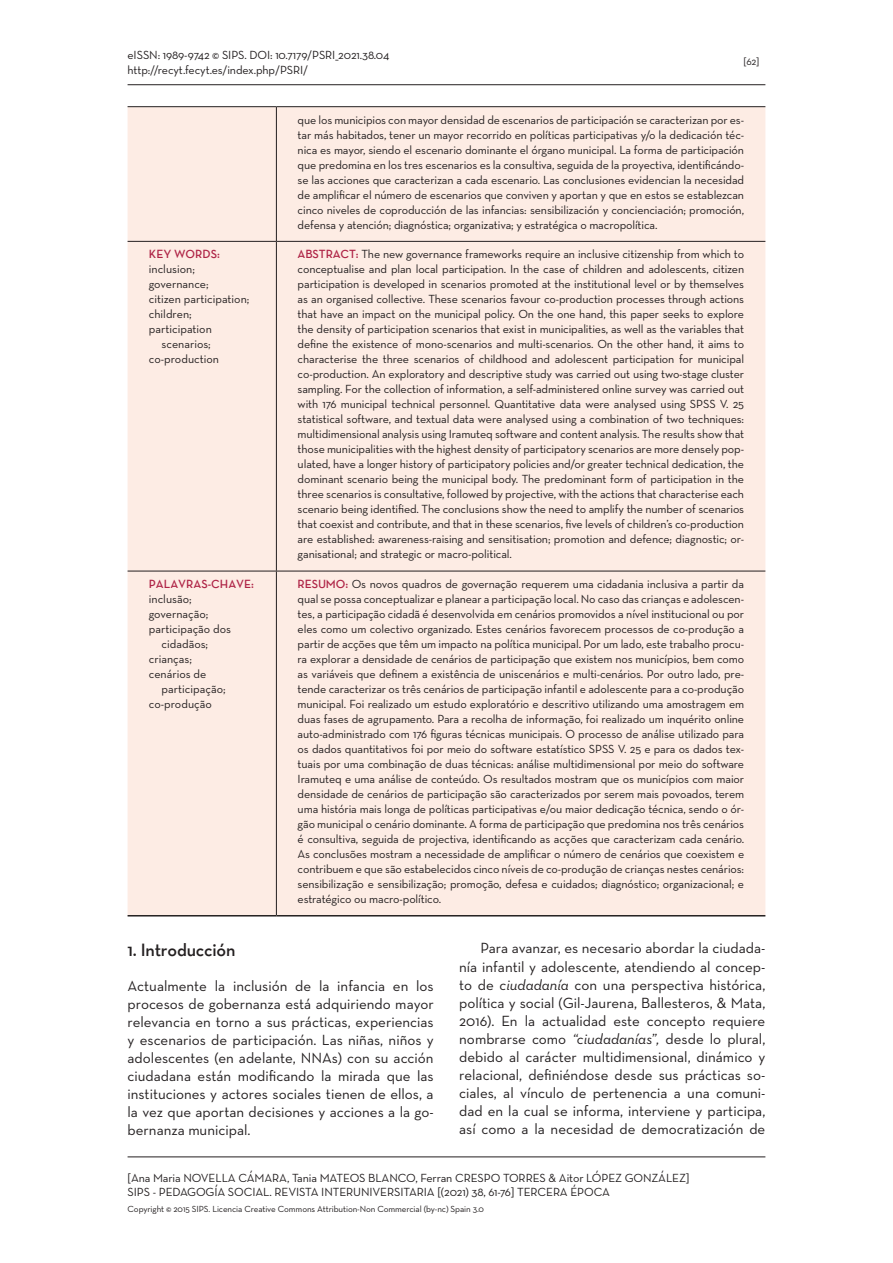
<style>
.page{position:relative;width:893px;height:1263px;background:#fff}
.page>*{position:absolute;margin:0;border:0;box-sizing:border-box;transform-origin:0 0}
._1Titulo{font:600 18px "Neutra Text";letter-spacing:-.01em;color:#231f20}
.TextoEsp{font:15px/18px "Neutra Text";color:#231f20;text-align:justify}
.Texto1Esp{font:15px/18px "Neutra Text";color:#231f20;text-align:justify}
.Remuso{font:12px/15px "Neutra Text";letter-spacing:-.01em;color:#231f20}
.Abstract{font:12px/15px "Neutra Text";letter-spacing:-.01em;color:#231f20;text-align:justify}
.Resume2{font:12px/15px "Neutra Text";letter-spacing:-.01em;color:#231f20;text-align:justify}
.KeyWords{font:12px/15px "Neutra Text";color:#231f20;text-align:right}
.KeyWords2{font:12px/15px "Neutra Text";color:#231f20}
.KeyWords2Tit{font:600 12px "Neutra Text";color:#af2547}
.KeyWordsTit{font:600 12px "Neutra Text";color:#af2547}
.t1{font:10.5px "Neutra Text";color:#231f20}
.t2{font:9px "Neutra Text";letter-spacing:-.01em;color:#231f20}
.s1{font-weight:600;color:#af2547}
.s2{font-style:italic}
</style>
<div class="page">
<hr style="left:128px;top:1156px;width:637px;height:1px;background:#231f20">
<hr style="left:128px;top:84px;width:637px;height:1px;background:#231f20">
<div style="left:128px;top:107px;width:637px;height:808px;background:#fdece4"></div>
<hr style="left:128px;top:106px;width:148px;height:1px;background:#231f20">
<hr style="left:276px;top:106px;width:489px;height:1px;background:#231f20">
<hr style="left:276px;top:107px;width:1px;height:134px;background:#231f20">
<hr style="left:128px;top:241px;width:148px;height:1px;background:#231f20">
<hr style="left:276px;top:241px;width:489px;height:1px;background:#231f20">
<hr style="left:276px;top:242px;width:1px;height:329px;background:#231f20">
<hr style="left:128px;top:571px;width:148px;height:1px;background:#231f20">
<hr style="left:276px;top:571px;width:489px;height:1px;background:#231f20">
<hr style="left:276px;top:571px;width:1px;height:344px;background:#231f20">
<hr style="left:128px;top:915px;width:148px;height:1px;background:#231f20">
<hr style="left:276px;top:915px;width:489px;height:1px;background:#231f20">
<p class="Remuso" style="left:128px;top:47px;width:263px">eISSN: 1989-9742 © SIPS. DOI: 10.7179/PSRI_2021.38.04 http://recyt.fecyt.es/index.php/PSRI/</p>
<p class="t1" style="left:743px;top:55px;width:18px">[62]</p>
<p class="KeyWordsTit" style="left:149px;top:247px;width:73px">KEY WORDS:</p>
<p class="KeyWords" style="left:149px;top:261px;width:48px">inclusion;</p>
<p class="KeyWords" style="left:149px;top:276px;width:61px">governance;</p>
<p class="KeyWords" style="left:149px;top:291px;width:102px">citizen participation;</p>
<p class="KeyWords" style="left:149px;top:306px;width:44px">children;</p>
<p class="KeyWords" style="left:149px;top:321px;width:65px">participation scenarios;</p>
<p class="KeyWords" style="left:149px;top:351px;width:72px">co-production</p>
<p class="KeyWords2Tit" style="left:149px;top:576px;width:107px">PALAVRAS-CHAVE:</p>
<p class="KeyWords2" style="left:149px;top:591px;width:44px">inclusão;</p>
<p class="KeyWords2" style="left:149px;top:606px;width:61px">governação;</p>
<p class="KeyWords2" style="left:162px;top:621px;width:71px;text-indent:-13px">participação dos cidadãos;</p>
<p class="KeyWords2" style="left:149px;top:651px;width:45px">crianças;</p>
<p class="KeyWords2" style="left:162px;top:666px;width:66px;text-indent:-13px">cenários de participação;</p>
<p class="KeyWords2" style="left:149px;top:696px;width:65px">co-produção</p>
<p class="Resume2" style="left:298px;top:112px;width:448px">que los municipios con mayor densidad de escenarios de participación se caracterizan por es&shy;tar más habitados, tener un mayor recorrido en políticas participativas y/o la dedicación téc&shy;nica es mayor, siendo el escenario dominante el órgano municipal. La forma de participación que predomina en los tres escenarios es la consultiva, seguida de la proyectiva, identificándo&shy;se las acciones que caracterizan a cada escenario. Las conclusiones evidencian la necesidad de amplificar el número de escenarios que conviven y aportan y que en estos se establezcan cinco niveles de coproducción de las infancias: sensibilización y concienciación; promoción, defensa y atención; diagnóstica; organizativa; y estratégica o macropolítica.</p>
<p class="Abstract" style="left:298px;top:246px;width:448px"><span class="s1">ABSTRACT:</span> The new governance frameworks require an inclusive citizenship from which to conceptualise and plan local participation. In the case of children and adolescents, citizen participation is developed in scenarios promoted at the institutional level or by themselves as an organised collective. These scenarios favour co-production processes through actions that have an impact on the municipal policy. On the one hand, this paper seeks to explore the density of participation scenarios that exist in municipalities, as well as the variables that define the existence of mono-scenarios and multi-scenarios. On the other hand, it aims to characterise the three scenarios of childhood and adolescent participation for municipal co-production. An exploratory and descriptive study was carried out using two-stage cluster sampling. For the collection of information, a self-administered online survey was carried out with 176 municipal technical personnel. Quantitative data were analysed using SPSS V. 25 statistical software, and textual data were analysed using a combination of two techniques: multidimensional analysis using Iramuteq software and content analysis. The results show that those municipalities with the highest density of participatory scenarios are more densely pop&shy;ulated, have a longer history of participatory policies and/or greater technical dedication, the dominant scenario being the municipal body. The predominant form of participation in the three scenarios is consultative, followed by projective, with the actions that characterise each scenario being identified. The conclusions show the need to amplify the number of scenarios that coexist and contribute, and that in these scenarios, five levels of children’s co-production are established: awareness-raising and sensitisation; promotion and defence; diagnostic; or&shy;ganisational; and strategic or macro-political.</p>
<p class="Remuso" style="left:298px;top:576px;width:448px;text-align:justify"><span class="s1">RESUMO:</span> Os novos quadros de governação requerem uma cidadania inclusiva a partir da qual se possa conceptualizar e planear a participação local. No caso das crianças e adolescen&shy;tes, a participação cidadã é desenvolvida em cenários promovidos a nível institucional ou por eles como um colectivo organizado. Estes cenários favorecem processos de co-produção a partir de acções que têm um impacto na política municipal. Por um lado, este trabalho procu&shy;ra explorar a densidade de cenários de participação que existem nos municípios, bem como as variáveis que definem a existência de uniscenários e multi-cenários. Por outro lado, pre&shy;tende caracterizar os três cenários de participação infantil e adolescente para a co-produção municipal. Foi realizado um estudo exploratório e descritivo utilizando uma amostragem em duas fases de agrupamento. Para a recolha de informação, foi realizado um inquérito online auto-administrado com 176 figuras técnicas municipais. O processo de análise utilizado para os dados quantitativos foi por meio do software estatístico SPSS V. 25 e para os dados tex&shy;tuais por uma combinação de duas técnicas: análise multidimensional por meio do software Iramuteq e uma análise de conteúdo. Os resultados mostram que os municípios com maior densidade de cenários de participação são caracterizados por serem mais povoados, terem uma história mais longa de políticas participativas e/ou maior dedicação técnica, sendo o ór&shy;gão municipal o cenário dominante. A forma de participação que predomina nos três cenários é consultiva, seguida de projectiva, identificando as acções que caracterizam cada cenário.<br>As conclusões mostram a necessidade de amplificar o número de cenários que coexistem e contribuem e que são estabelecidos cinco níveis de co-produção de crianças nestes cenários: sensibilização e sensibilização; promoção, defesa e cuidados; diagnóstico; organizacional; e estratégico ou macro-político.</p>
<p class="_1Titulo" style="left:128px;top:938px;width:109px">1. Introducción</p>
<p class="Texto1Esp" style="left:128px;top:976px;width:308px">Actualmente la inclusión de la infancia en los procesos de gobernanza está adquiriendo mayor relevancia en torno a sus prácticas, experiencias y escenarios de participación. Las niñas, niños y adolescentes (en adelante, NNAs) con su acción ciudadana están modificando la mirada que las instituciones y actores sociales tienen de ellos, a la vez que aportan decisiones y acciones a la go&shy;bernanza municipal.</p>
<p class="TextoEsp" style="left:459px;top:939px;width:308px;text-indent:21px">Para avanzar, es necesario abordar la ciudada&shy;nía infantil y adolescente, atendiendo al concep&shy;to de <span class="s2">ciudadanía</span> con una perspectiva histórica, política y social (Gil-Jaurena, Ballesteros, &amp; Mata, 2016). En la actualidad este concepto requiere nombrarse como <span class="s2">“ciudadanías”,</span> desde lo plural, debido al carácter multidimensional, dinámico y relacional, definiéndose desde sus prácticas so&shy;ciales, al vínculo de pertenencia a una comuni&shy;dad en la cual se informa, interviene y participa, así como a la necesidad de democratización de</p>
<p class="Remuso" style="left:128px;top:1170px;width:563px;line-height:14.4px">[Ana Maria NOVELLA CÁMARA, Tania MATEOS BLANCO, Ferran CRESPO TORRES &amp; Aitor LÓPEZ GONZÁLEZ]<br>SIPS - PEDAGOGÍA SOCIAL. REVISTA INTERUNIVERSITARIA [(2021) 38, 61-76] TERCERA ÉPOCA</p>
<p class="t2" style="left:128px;top:1203px;width:358px">Copyright © 2015 SIPS. Licencia Creative Commons Attribution-Non Commercial (by-nc) Spain 3.0</p>
</div>
